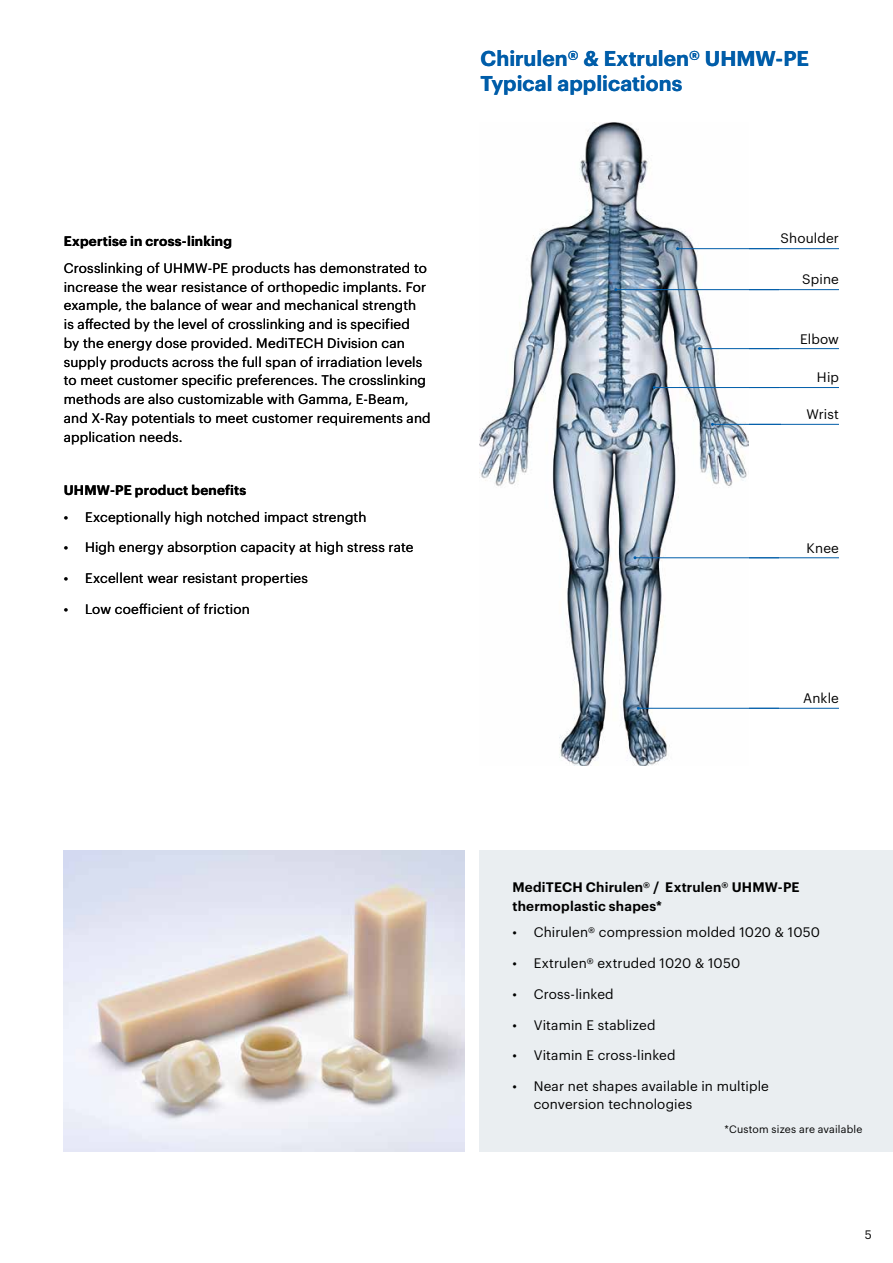
<style>
.page{position:relative;width:893px;height:1263px;background:#fff}
.page>*{position:absolute;margin:0;border:0;box-sizing:border-box;transform-origin:0 0}
.t1{font:600 21px/25.2px "Graphik";color:#005da9}
.t2{font:13.5px/18.8px "Graphik";letter-spacing:.01em;color:#000}
.t3{font:600 13.5px/18.8px "Graphik";letter-spacing:.015em;color:#000}
.t4{font:12px "Graphik";color:#000}
.t5{font:10.5px "Graphik";letter-spacing:.02em;color:#000}
</style>
<div class="page">
<img style="left:480px;top:123px;width:269px;height:643px">
<img style="left:64px;top:850px;width:401px;height:302px">
<div style="left:480px;top:850px;width:413px;height:302px;background:#eaeef1"></div>
<hr style="left:678px;top:248px;width:161px;height:1px;background:#005da9">
<hr style="left:616px;top:289px;width:223px;height:1px;background:#005da9">
<hr style="left:699px;top:348px;width:140px;height:1px;background:#005da9">
<hr style="left:654px;top:387px;width:185px;height:1px;background:#005da9">
<hr style="left:635px;top:557px;width:204px;height:1px;background:#005da9">
<hr style="left:712px;top:424px;width:127px;height:1px;background:#005da9">
<hr style="left:638px;top:708px;width:201px;height:1px;background:#005da9">
<h1 class="t1" style="left:480px;top:44px;width:330px">Chirulen® &amp; Extrulen® UHMW-PE<br>Typical applications</h1>
<p class="t3" style="left:64px;top:230px;width:170px">Expertise in cross-linking</p>
<p class="t2" style="left:64px;top:257px;width:368px">Crosslinking of UHMW-PE products has demonstrated to increase the wear resistance of orthopedic implants. For example, the balance of wear and mechanical strength<br>is affected by the level of crosslinking and is specified<br>by the energy dose provided. MediTECH Division can supply products across the full span of irradiation levels to meet customer specific preferences. The crosslinking methods are also customizable with Gamma, E-Beam, and X-Ray potentials to meet customer requirements and application needs.</p>
<p class="t2" style="left:85px;top:314px;width:10px">f</p>
<p class="t3" style="left:64px;top:480px;width:184px">UHMW-PE product benefits</p>
<p class="t2" style="left:64px;top:506px;width:304px">• Exceptionally high notched impact strength</p>
<p class="t2" style="left:64px;top:537px;width:351px">• High energy absorption capacity at high stress rate</p>
<p class="t2" style="left:64px;top:568px;width:246px">• Excellent wear resistant properties</p>
<p class="t2" style="left:64px;top:598px;width:188px">• Low coefficient of friction</p>
<p class="t2" style="left:139px;top:598px;width:10px">f</p>
<p class="t2" style="left:780px;top:228px;width:60px">Shoulder</p>
<p class="t2" style="left:802px;top:269px;width:38px">Spine</p>
<p class="t2" style="left:800px;top:328px;width:40px">Elbow</p>
<p class="t2" style="left:817px;top:367px;width:24px">Hip</p>
<p class="t2" style="left:806px;top:403px;width:34px">Wrist</p>
<p class="t2" style="left:806px;top:537px;width:34px">Knee</p>
<p class="t2" style="left:803px;top:688px;width:37px">Ankle</p>
<p class="t3" style="left:512px;top:877px;width:289px">MediTECH Chirulen® / Extrulen® UHMW-PE thermoplastic shapes*</p>
<p class="t2" style="left:512px;top:922px;width:309px">• Chirulen® compression molded 1020 &amp; 1050</p>
<p class="t2" style="left:512px;top:953px;width:229px">• Extrulen® extruded 1020 &amp; 1050</p>
<p class="t2" style="left:512px;top:983px;width:103px">• Cross-linked</p>
<p class="t2" style="left:512px;top:1014px;width:145px">• Vitamin E stablized</p>
<p class="t2" style="left:512px;top:1045px;width:165px">• Vitamin E cross-linked</p>
<p class="t2" style="left:534px;top:1076px;width:237px;line-height:18px;text-indent:-21px">• Near net shapes available in multiple conversion technologies</p>
<p class="t5" style="left:724px;top:1121px;width:139px">*Custom sizes are available</p>
<p class="t4" style="left:865px;top:1225px;width:9px">5</p>
</div>
